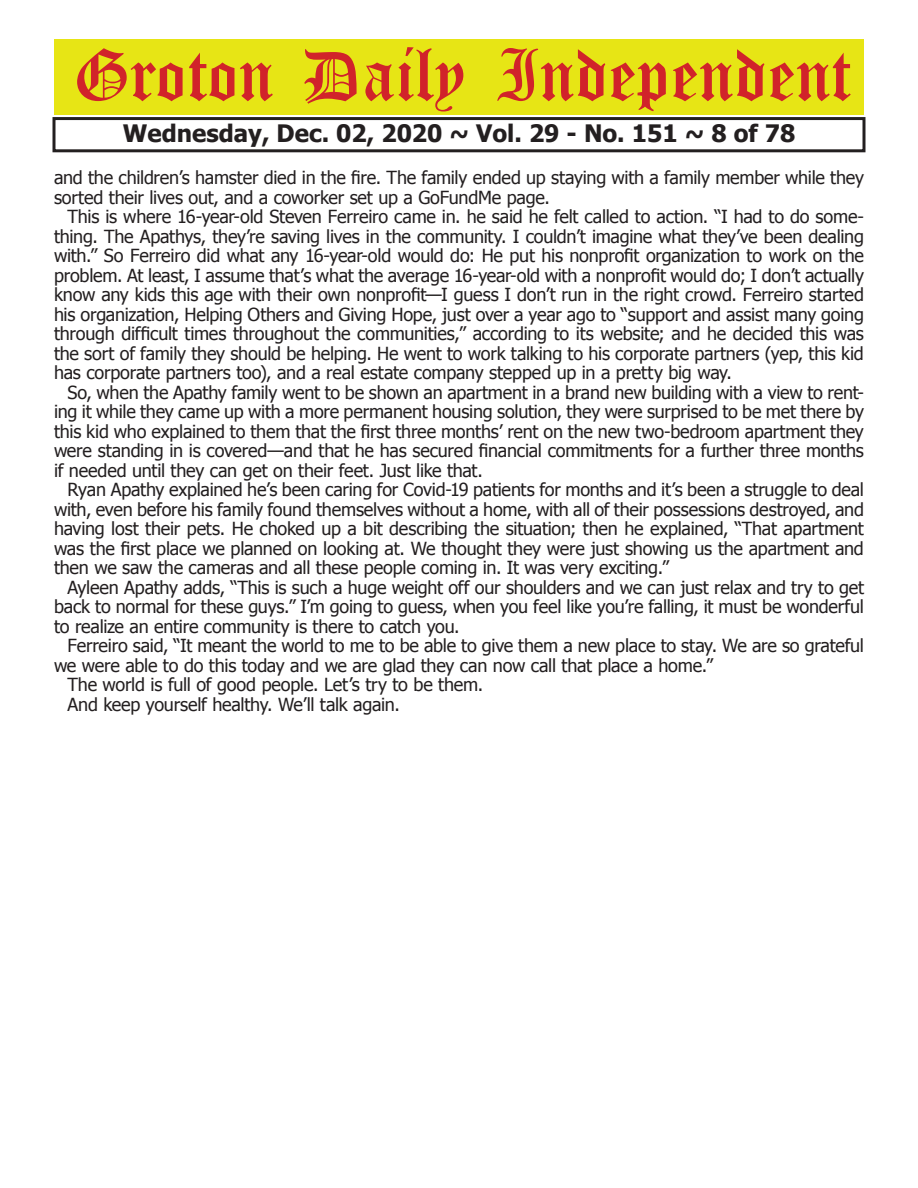
<style>
.page{position:relative;width:918px;height:1188px;background:#fff}
.page>*{position:absolute;margin:0;border:0;box-sizing:border-box;transform-origin:0 0}
.t1{font:54px "Old English Five";color:#d1232a}
.t2{font:700 24px "Tahoma";color:#231f20}
.t3{font:18px/19.5px "Tahoma";letter-spacing:-.01em;color:#231f20;text-align:justify}
</style>
<div class="page">
<div style="left:52px;top:117px;width:814px;height:35px;border:3px solid #231f20"></div>
<div style="left:54px;top:40px;width:810px;height:75px;background:#e7e515"></div>
<h1 class="t1" style="left:73px;top:50px;width:779px">Groton Daily Independent</h1>
<h2 class="t2" style="left:123px;top:116px;width:674px">Wednesday, Dec. 02, 2020 ~ Vol. 29 - No. 151 ~ 8 of 78</h2>
<p class="t3" style="left:54px;top:167px;width:812px">and the children’s hamster died in the fire. The family ended up staying with a family member while they sorted their lives out, and a coworker set up a GoFundMe page.</p>
<p class="t3" style="left:54px;top:206px;width:812px;text-indent:14px">This is where 16-year-old Steven Ferreiro came in. he said he felt called to action. “I had to do some&shy;thing. The Apathys, they’re saving lives in the community. I couldn’t imagine what they’ve been dealing with.” So Ferreiro did what any 16-year-old would do: He put his nonprofit organization to work on the problem. At least, I assume that’s what the average 16-year-old with a nonprofit would do; I don’t actually know any kids this age with their own nonprofit—I guess I don’t run in the right crowd. Ferreiro started his organization, Helping Others and Giving Hope, just over a year ago to “support and assist many going through difficult times throughout the communities,” according to its website; and he decided this was the sort of family they should be helping. He went to work talking to his corporate partners (yep, this kid has corporate partners too), and a real estate company stepped up in a pretty big way.</p>
<p class="t3" style="left:54px;top:382px;width:812px;text-indent:14px">So, when the Apathy family went to be shown an apartment in a brand new building with a view to rent&shy;ing it while they came up with a more permanent housing solution, they were surprised to be met there by this kid who explained to them that the first three months’ rent on the new two-bedroom apartment they were standing in is covered—and that he has secured financial commitments for a further three months if needed until they can get on their feet. Just like that.</p>
<p class="t3" style="left:54px;top:479px;width:812px;text-indent:14px">Ryan Apathy explained he’s been caring for Covid-19 patients for months and it’s been a struggle to deal with, even before his family found themselves without a home, with all of their possessions destroyed, and having lost their pets. He choked up a bit describing the situation; then he explained, “That apartment was the first place we planned on looking at. We thought they were just showing us the apartment and then we saw the cameras and all these people coming in. It was very exciting.”</p>
<p class="t3" style="left:54px;top:577px;width:812px;text-indent:14px">Ayleen Apathy adds, “This is such a huge weight off our shoulders and we can just relax and try to get back to normal for these guys.” I’m going to guess, when you feel like you’re falling, it must be wonderful to realize an entire community is there to catch you.</p>
<p class="t3" style="left:68px;top:635px;width:798px">Ferreiro said, “It meant the world to me to be able to give them a new place to stay. We are so grateful</p>
<p class="t3" style="left:54px;top:655px;width:661px">we were able to do this today and we are glad they can now call that place a home.”</p>
<p class="t3" style="left:68px;top:674px;width:417px">The world is full of good people. Let’s try to be them.</p>
<p class="t3" style="left:68px;top:694px;width:334px">And keep yourself healthy. We’ll talk again.</p>
</div>
